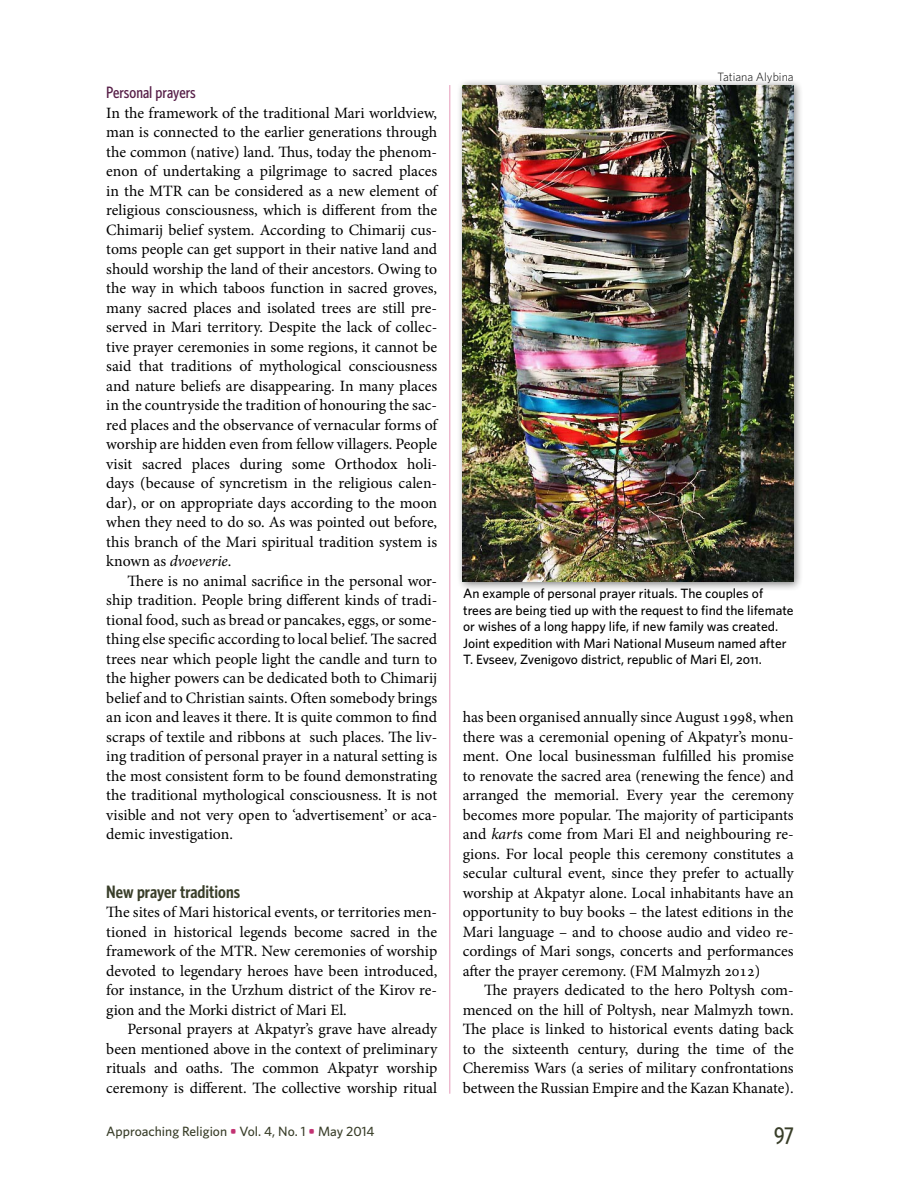
<style>
.page{position:relative;width:900px;height:1200px;background:#fff}
.page>*{position:absolute;margin:0;border:0;box-sizing:border-box;transform-origin:0 0}
.t1{font:500 24px "Whitney Condensed";color:#393e29}
.t2{font:600 18px "Whitney Condensed";color:#393e29}
.t3{font:500 16.5px "Whitney Condensed";color:#571f48}
.t4{font:15.75px/19.5px "Minion Pro";color:#000;text-align:justify}
.t5{font:500 13.5px/16.5px "Whitney";color:#000}
.t6{font:500 13.5px "Whitney";color:#393e29}
.t7{font:300 12px "Whitney";color:#000}
.s1{font-style:italic}
.s2{font-weight:700;color:#c23272}
.s3{font-family:"Whitney Medium SC";font-weight:400}
</style>
<div class="page">
<hr style="left:450px;top:85px;width:1px;height:1009px;background:#e69cba">
<div style="left:456px;top:78px;width:347px;height:513px;background:#000;opacity:.5"></div>
<img style="left:463px;top:85px;width:331px;height:497px">
<p class="t3" style="left:106px;top:82px;width:91px">Personal prayers</p>
<p class="t4" style="left:106px;top:103px;width:334px;text-align:left">In the framework of the traditional Mari worldview, man is connected to the earlier generations through the common (native) land. Thus, today the phenom&shy;enon of undertaking a pilgrimage to sacred places in the MTR can be considered as a new element of religious consciousness, which is different from the Chimarij belief system. According to Chimarij cus&shy;toms people can get support in their native land and should worship the land of their ancestors. Owing to the way in which taboos function in sacred groves, many sacred places and isolated trees are still pre&shy;served in Mari territory. Despite the lack of collec&shy;tive prayer ceremonies in some regions, it cannot be said that traditions of mythological consciousness and nature beliefs are disappearing. In many places in the countryside the tradition of honouring the sac&shy;red places and the observance of vernacular forms of worship are hidden even from fellow villagers. People visit sacred places during some Orthodox holi&shy;days (because of syncretism in the religious calen&shy;dar), or on appropriate days according to the moon when they need to do so. As was pointed out before, this branch of the Mari spiritual tradition system is known as <span class="s1">dvoeverie</span>.</p>
<p class="t4" style="left:106px;top:571px;width:333px;text-indent:21px">There is no animal sacrifice in the personal wor&shy;ship tradition. People bring different kinds of tradi&shy;tional food, such as bread or pancakes, eggs, or some&shy;thing else specific according to local belief. The sacred trees near which people light the candle and turn to the higher powers can be dedicated both to Chimarij belief and to Christian saints. Often somebody brings an icon and leaves it there. It is quite common to find scraps of textile and ribbons at such places. The liv&shy;ing tradition of personal prayer in a natural setting is the most consistent form to be found demonstrating the traditional mythological consciousness. It is not visible and not very open to ‘advertisement’ or aca&shy;demic investigation.</p>
<p class="t2" style="left:106px;top:880px;width:135px">New prayer traditions</p>
<p class="t4" style="left:106px;top:903px;width:332px">The sites of Mari historical events, or territories men&shy;tioned in historical legends become sacred in the framework of the MTR. New ceremonies of worship devoted to legendary heroes have been introduced, for instance, in the Urzhum district of the Kirov re&shy;gion and the Morki district of Mari El.</p>
<p class="t4" style="left:106px;top:1020px;width:332px;text-indent:21px">Personal prayers at Akpatyr’s grave have already been mentioned above in the context of preliminary rituals and oaths. The common Akpatyr worship ceremony is different. The collective worship ritual</p>
<p class="t6" style="left:106px;top:1122px;width:270px">Approaching Religion <span class="s2">•</span> Vol. 4, No. 1 <span class="s2">•</span> May 2014</p>
<p class="t7" style="left:717px;top:69px;width:78px">Tatiana Alybina</p>
<p class="t5" style="left:463px;top:585px;width:332px">An example of personal prayer rituals. The couples of trees are being tied up with the request to find the lifemate or wishes of a long happy life, if new family was created.<br>Joint expedition with Mari National Museum named after T. Evseev, Zvenigovo district, republic of Mari El, <span class="s3">2011</span>.</p>
<p class="t4" style="left:463px;top:708px;width:332px">has been organised annually since August 1998, when there was a ceremonial opening of Akpatyr’s monu&shy;ment. One local businessman fulfilled his promise to renovate the sacred area (renewing the fence) and arranged the memorial. Every year the ceremony becomes more popular. The majority of participants and <span class="s1">kart</span>s come from Mari El and neighbouring re&shy;gions. For local people this ceremony constitutes a secular cultural event, since they prefer to actually worship at Akpatyr alone. Local inhabitants have an opportunity to buy books – the latest editions in the Mari language – and to choose audio and video re&shy;cordings of Mari songs, concerts and performances after the prayer ceremony. (FM Malmyzh 2012)</p>
<p class="t4" style="left:463px;top:981px;width:332px;text-indent:21px">The prayers dedicated to the hero Poltysh com&shy;menced on the hill of Poltysh, near Malmyzh town.<br>The place is linked to historical events dating back to the sixteenth century, during the time of the Cheremiss Wars (a series of military confrontations between the Russian Empire and the Kazan Khanate).</p>
<h1 class="t1" style="left:774px;top:1121px;width:21px">97</h1>
</div>
